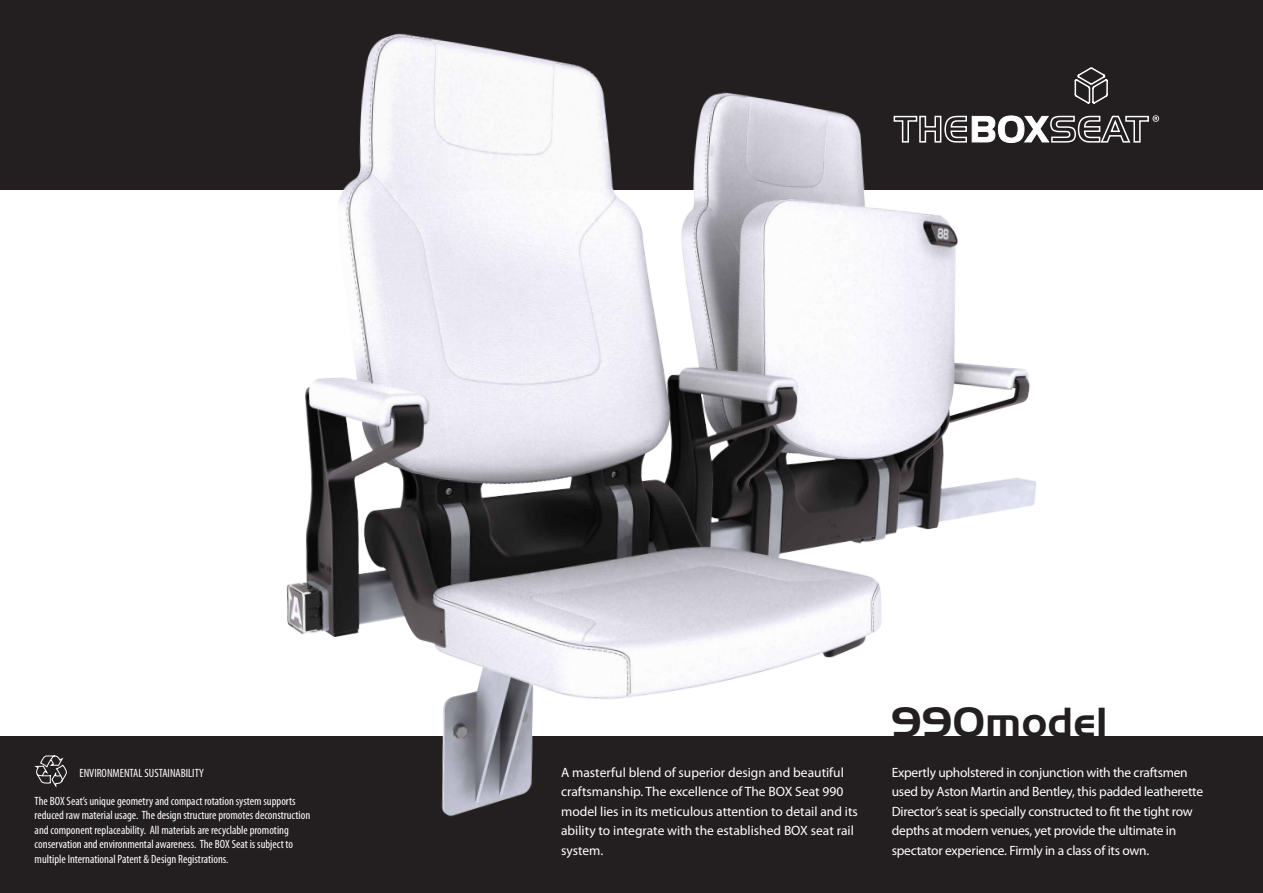
<style>
.page{position:relative;width:1263px;height:893px;background:#231f20}
.page>*{position:absolute;margin:0;border:0;box-sizing:border-box;transform-origin:0 0}
.t1{font:40.8px "Handel Gothic BT";letter-spacing:.025em;color:#231f20}
.t2{font:13.5px/19.5px "Myriad Pro";letter-spacing:-.02em;color:#fff}
.t3{font:13.5px/19.5px "Myriad Pro";color:#fff}
.t4{font:condensed 12px/14.4px "Myriad Pro";color:#fff}
</style>
<div class="page">
<div style="left:0;top:190px;width:1263px;height:546px;background:#fff"></div>
<img style="left:286px;top:33px;width:751px;height:784px">
<svg style="left:1074px;top:67px;width:34px;height:37px"></svg>
<svg style="left:893px;top:115px;width:266px;height:29px"></svg>
<svg style="left:34px;top:755px;width:33px;height:33px"></svg>
<h1 class="t1" style="left:892px;top:697px;width:217px">990model</h1>
<p class="t3" style="left:561px;top:762px;width:298px">A masterful blend of superior design and beautiful craftsmanship. The excellence of The BOX Seat 990 model lies in its meticulous attention to detail and its ability to integrate with the established BOX seat rail system.</p>
<p class="t4" style="left:79px;top:766px;width:126px">ENVIRONMENTAL SUSTAINABILITY</p>
<p class="t2" style="left:892px;top:762px;width:313px">Expertly upholstered in conjunction with the craftsmen used by Aston Martin and Bentley, this padded leatherette Director’s seat is specially constructed to fit the tight row depths at modern venues, yet provide the ultimate in spectator experience. Firmly in a class of its own.</p>
<p class="t4" style="left:35px;top:794px;width:277px">The BOX Seat’s unique geometry and compact rotation system supports reduced raw material usage. The design structure promotes deconstruction and component replaceability. All materials are recyclable promoting conservation and environmental awareness. The BOX Seat is subject to multiple International Patent &amp; Design Registrations.</p>
</div>
